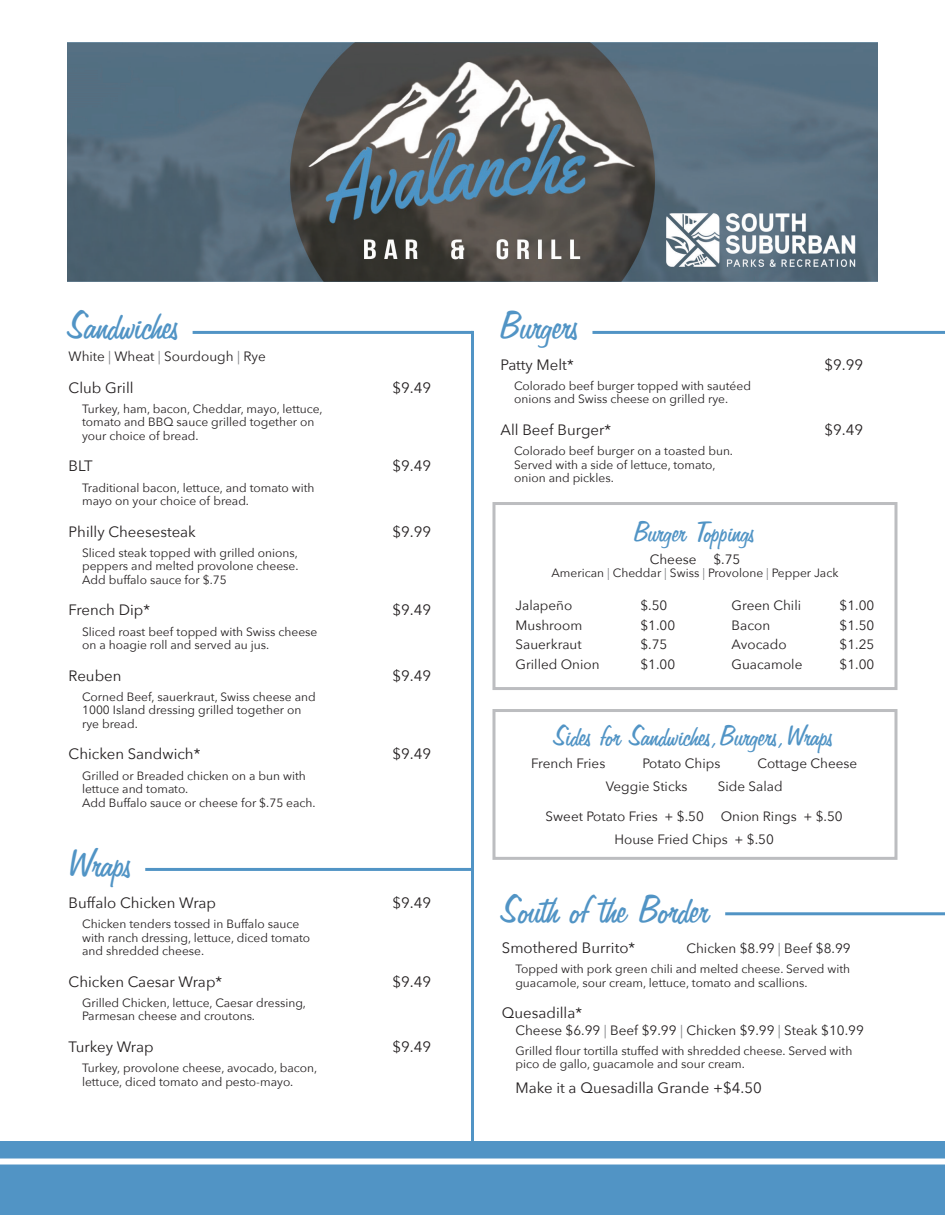
<style>
.page{position:relative;width:945px;height:1215px;background:#fff}
.page>*{position:absolute;margin:0;border:0;box-sizing:border-box;transform-origin:0 0}
.t1{font:45px "Freehand 575 BT Regular B";color:#5194c5}
.t2{font:33px "Freehand 575 BT Regular B";color:#5194c5}
.t3{font:15px "Avenir Next";color:#231f20}
.t4{font:13.5px "Avenir Next";color:#231f20}
.t5{font:12px/13.5px "Avenir Next";color:#231f20}
.s1{color:#808285}
</style>
<div class="page">
<hr style="left:193px;top:331px;width:280px;height:3px;background:#5194c5">
<hr style="left:471px;top:331px;width:3px;height:884px;background:#5194c5">
<img style="left:68px;top:42px;width:810px;height:239px">
<div style="left:492px;top:709px;width:405px;height:151px;border:3px solid #bcbdc0"></div>
<div style="left:0;top:1141px;width:945px;height:74px;background:#5194c5"></div>
<hr style="left:725px;top:912px;width:220px;height:3px;background:#5194c5">
<hr style="left:145px;top:868px;width:326px;height:3px;background:#5194c5">
<hr style="left:592px;top:331px;width:353px;height:3px;background:#5194c5">
<div style="left:492px;top:502px;width:405px;height:188px;border:3px solid #bcbdc0"></div>
<div style="left:0;top:1159px;width:945px;height:6px;background:#fff"></div>
<p class="t1" style="left:69px;top:302px;width:114px">Sandwiches</p>
<p class="t4" style="left:69px;top:345px;width:199px">White <span class="s1">|</span> Wheat <span class="s1">|</span> Sourdough <span class="s1">|</span> Rye</p>
<p class="t3" style="left:69px;top:375px;width:66px">Club Grill</p>
<p class="t3" style="left:393px;top:375px;width:40px">$9.49</p>
<p class="t5" style="left:82px;top:401px;width:242px">Turkey, ham, bacon, Cheddar, mayo, lettuce,</p>
<p class="t5" style="left:82px;top:415px;width:234px">tomato and BBQ sauce grilled together on</p>
<p class="t5" style="left:82px;top:428px;width:118px">your choice of bread.</p>
<p class="t3" style="left:69px;top:453px;width:26px">BLT</p>
<p class="t3" style="left:393px;top:453px;width:40px">$9.49</p>
<p class="t5" style="left:82px;top:480px;width:234px">Traditional bacon, lettuce, and tomato with</p>
<p class="t5" style="left:82px;top:494px;width:169px">mayo on your choice of bread.</p>
<p class="t3" style="left:69px;top:519px;width:129px">Philly Cheesesteak</p>
<p class="t3" style="left:393px;top:519px;width:40px">$9.99</p>
<p class="t5" style="left:82px;top:545px;width:217px">Sliced steak topped with grilled onions,</p>
<p class="t5" style="left:82px;top:559px;width:218px">peppers and melted provolone cheese.</p>
<p class="t5" style="left:82px;top:572px;width:146px">Add buffalo sauce for $.75</p>
<p class="t3" style="left:69px;top:597px;width:83px">French Dip*</p>
<p class="t3" style="left:393px;top:597px;width:40px">$9.49</p>
<p class="t5" style="left:82px;top:624px;width:237px">Sliced roast beef topped with Swiss cheese</p>
<p class="t5" style="left:82px;top:638px;width:189px">on a hoagie roll and served au jus.</p>
<p class="t3" style="left:69px;top:663px;width:54px">Reuben</p>
<p class="t3" style="left:393px;top:663px;width:40px">$9.49</p>
<p class="t5" style="left:82px;top:689px;width:235px">Corned Beef, sauerkraut, Swiss cheese and</p>
<p class="t5" style="left:82px;top:703px;width:221px">1000 Island dressing grilled together on</p>
<p class="t5" style="left:82px;top:716px;width:57px">rye bread.</p>
<p class="t3" style="left:69px;top:741px;width:133px">Chicken Sandwich*</p>
<p class="t3" style="left:393px;top:741px;width:40px">$9.49</p>
<p class="t5" style="left:82px;top:768px;width:225px">Grilled or Breaded chicken on a bun with</p>
<p class="t5" style="left:82px;top:782px;width:108px">lettuce and tomato.</p>
<p class="t5" style="left:82px;top:795px;width:235px">Add Buffalo sauce or cheese for $.75 each.</p>
<p class="t1" style="left:69px;top:840px;width:66px">Wraps</p>
<p class="t3" style="left:69px;top:890px;width:149px">Buffalo Chicken Wrap</p>
<p class="t3" style="left:393px;top:890px;width:40px">$9.49</p>
<p class="t5" style="left:82px;top:917px;width:219px">Chicken tenders tossed in Buffalo sauce</p>
<p class="t5" style="left:82px;top:930px;width:230px">with ranch dressing, lettuce, diced tomato</p>
<p class="t5" style="left:82px;top:944px;width:124px">and shredded cheese.</p>
<p class="t3" style="left:69px;top:969px;width:155px">Chicken Caesar Wrap*</p>
<p class="t3" style="left:393px;top:969px;width:40px">$9.49</p>
<p class="t5" style="left:82px;top:995px;width:226px">Grilled Chicken, lettuce, Caesar dressing,</p>
<p class="t5" style="left:82px;top:1009px;width:175px">Parmesan cheese and croutons.</p>
<p class="t3" style="left:69px;top:1034px;width:87px">Turkey Wrap</p>
<p class="t3" style="left:393px;top:1034px;width:40px">$9.49</p>
<p class="t5" style="left:82px;top:1061px;width:237px">Turkey, provolone cheese, avocado, bacon,</p>
<p class="t5" style="left:82px;top:1074px;width:213px">lettuce, diced tomato and pesto-mayo.</p>
<p class="t1" style="left:501px;top:302px;width:81px">Burgers</p>
<p class="t3" style="left:501px;top:352px;width:75px">Patty Melt*</p>
<p class="t3" style="left:825px;top:352px;width:40px">$9.99</p>
<p class="t5" style="left:514px;top:378px;width:238px">Colorado beef burger topped with sautéed</p>
<p class="t5" style="left:514px;top:392px;width:216px">onions and Swiss cheese on grilled rye.</p>
<p class="t3" style="left:501px;top:417px;width:112px">All Beef Burger*</p>
<p class="t3" style="left:825px;top:417px;width:40px">$9.49</p>
<p class="t5" style="left:514px;top:444px;width:221px">Colorado beef burger on a toasted bun.</p>
<p class="t5" style="left:514px;top:457px;width:203px">Served with a side of lettuce, tomato,</p>
<p class="t5" style="left:514px;top:471px;width:101px">onion and pickles.</p>
<p class="t2" style="left:634px;top:514px;width:124px">Burger Toppings</p>
<p class="t4" style="left:650px;top:548px;width:92px">Cheese $.75</p>
<p class="t5" style="left:552px;top:566px;width:288px">American <span class="s1">|</span> Cheddar <span class="s1">|</span> Swiss <span class="s1">|</span> Provolone <span class="s1">|</span> Pepper Jack</p>
<p class="t4" style="left:516px;top:594px;width:58px">Jalapeño</p>
<p class="t4" style="left:640px;top:594px;width:28px">$.50</p>
<p class="t4" style="left:732px;top:594px;width:71px">Green Chili</p>
<p class="t4" style="left:840px;top:594px;width:36px">$1.00</p>
<p class="t4" style="left:516px;top:614px;width:68px">Mushroom</p>
<p class="t4" style="left:640px;top:614px;width:36px">$1.00</p>
<p class="t4" style="left:732px;top:614px;width:40px">Bacon</p>
<p class="t4" style="left:840px;top:614px;width:36px">$1.50</p>
<p class="t4" style="left:516px;top:633px;width:68px">Sauerkraut</p>
<p class="t4" style="left:640px;top:633px;width:28px">$.75</p>
<p class="t4" style="left:732px;top:633px;width:57px">Avocado</p>
<p class="t4" style="left:840px;top:633px;width:36px">$1.25</p>
<p class="t4" style="left:516px;top:653px;width:86px">Grilled Onion</p>
<p class="t4" style="left:640px;top:653px;width:36px">$1.00</p>
<p class="t4" style="left:732px;top:653px;width:72px">Guacamole</p>
<p class="t4" style="left:840px;top:653px;width:36px">$1.00</p>
<p class="t2" style="left:554px;top:719px;width:282px">Sides for Sandwiches,Burgers,Wraps</p>
<p class="t4" style="left:531px;top:752px;width:76px">French Fries</p>
<p class="t4" style="left:642px;top:752px;width:79px">Potato Chips</p>
<p class="t4" style="left:757px;top:752px;width:101px">Cottage Cheese</p>
<p class="t4" style="left:606px;top:775px;width:83px">Veggie Sticks</p>
<p class="t4" style="left:718px;top:775px;width:66px">Side Salad</p>
<p class="t4" style="left:546px;top:805px;width:160px">Sweet Potato Fries + $.50</p>
<p class="t4" style="left:721px;top:805px;width:124px">Onion Rings + $.50</p>
<p class="t4" style="left:614px;top:828px;width:161px">House Fried Chips + $.50</p>
<p class="t1" style="left:502px;top:885px;width:210px">South of the Border</p>
<p class="t3" style="left:502px;top:935px;width:135px">Smothered Burrito*</p>
<p class="t4" style="left:686px;top:937px;width:166px">Chicken $8.99 <span class="s1">|</span> Beef $8.99</p>
<p class="t5" style="left:515px;top:962px;width:336px">Topped with pork green chili and melted cheese. Served with guacamole, sour cream, lettuce, tomato and scallions.</p>
<p class="t3" style="left:502px;top:1001px;width:82px">Quesadilla*</p>
<p class="t4" style="left:515px;top:1019px;width:350px">Cheese $6.99 <span class="s1">|</span> Beef $9.99 <span class="s1">|</span> Chicken $9.99 <span class="s1">|</span> Steak $10.99</p>
<p class="t5" style="left:515px;top:1043px;width:339px">Grilled flour tortilla stuffed with shredded cheese. Served with</p>
<p class="t5" style="left:515px;top:1057px;width:231px">pico de gallo, guacamole and sour cream.</p>
<p class="t3" style="left:515px;top:1075px;width:248px">Make it a Quesadilla Grande +$4.50</p>
</div>
